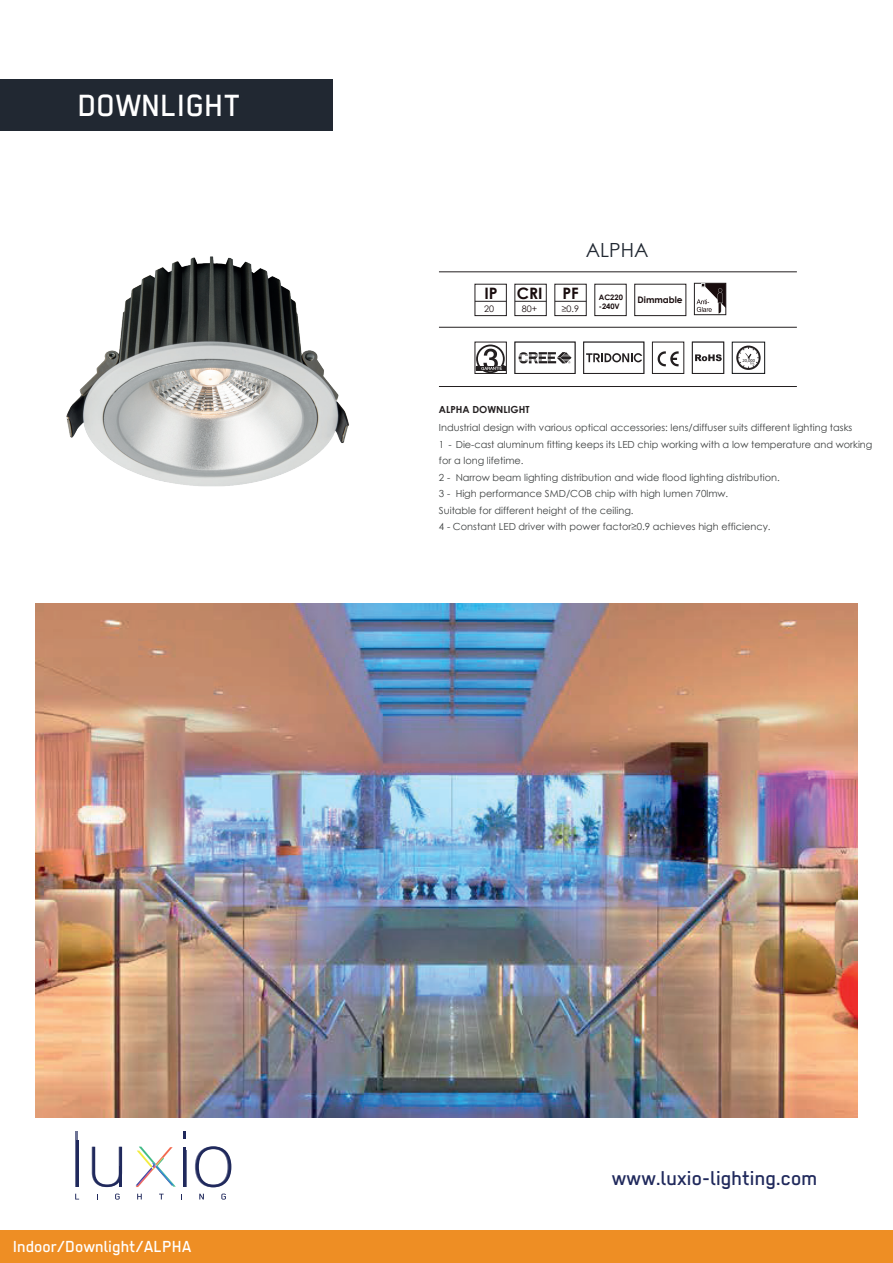
<style>
.page{position:relative;width:893px;height:1263px;background:#fff}
.page>*{position:absolute;margin:0;border:0;box-sizing:border-box;transform-origin:0 0}
.t1{font:500 34.5px "Regular";color:#fff}
.t2{font:500 22.5px "Regular";color:#20295c}
.t3{font:19.5px "Century Gothic";color:#212832}
.t4{font:500 18px "Regular";color:#fff}
.t5{font:700 15.75px "Century Gothic";color:#190d0e}
.t6{font:9.75px/16.5px "Century Gothic";color:#3e4141}
.t7{font:700 9.75px "Century Gothic";color:#231f20}
.t8{font:9px "Century Gothic";color:#190d0e}
.t9{font:700 9px "Century Gothic";color:#190d0e}
.t10{font:700 7.5px "Century Gothic";color:#190d0e}
.t11{font:4.5px "Myriad Pro";color:#231f20}
</style>
<div class="page">
<div style="left:0;top:79px;width:333px;height:51px;background:#212832"></div>
<div style="left:1px;top:1230px;width:892px;height:33px;background:#ee8e24"></div>
<svg style="left:136px;top:1147px;width:40px;height:40px"></svg>
<hr style="left:183px;top:1147px;width:2px;height:40px;background:#20295c">
<hr style="left:76px;top:1140px;width:3px;height:47px;background:#20295c">
<hr style="left:75px;top:1131px;width:3px;height:56px;background:#20295c">
<svg style="left:92px;top:1147px;width:30px;height:40px"></svg>
<hr style="left:120px;top:1167px;width:2px;height:20px;background:#20295c">
<hr style="left:184px;top:1150px;width:2px;height:37px;background:#20295c">
<svg style="left:183px;top:1131px;width:2px;height:8px"></svg>
<svg style="left:195px;top:1146px;width:36px;height:41px"></svg>
<svg style="left:75px;top:1194px;width:4px;height:5px"></svg>
<svg style="left:115px;top:1193px;width:5px;height:6px"></svg>
<svg style="left:137px;top:1194px;width:5px;height:5px"></svg>
<svg style="left:159px;top:1194px;width:5px;height:5px"></svg>
<svg style="left:199px;top:1194px;width:5px;height:5px"></svg>
<svg style="left:221px;top:1193px;width:5px;height:6px"></svg>
<hr style="left:439px;top:386px;width:358px;height:1px;background:#231f20">
<hr style="left:439px;top:327px;width:358px;height:1px;background:#231f20">
<hr style="left:439px;top:271px;width:358px;height:1px;background:#231f20">
<div style="left:732px;top:342px;width:33px;height:32px;border:1px solid #111416"></div>
<svg style="left:736px;top:346px;width:25px;height:24px"></svg>
<div style="left:652px;top:342px;width:32px;height:32px;border:1px solid #231f20"></div>
<svg style="left:658px;top:351px;width:21px;height:15px"></svg>
<div style="left:692px;top:342px;width:32px;height:32px;border:1px solid #231f20"></div>
<svg style="left:695px;top:354px;width:27px;height:7px"></svg>
<div style="left:475px;top:342px;width:32px;height:32px;border:1px solid #231f20"></div>
<svg style="left:476px;top:345px;width:30px;height:28px"></svg>
<div style="left:583px;top:342px;width:61px;height:32px;border:1px solid #231f20"></div>
<svg style="left:586px;top:353px;width:56px;height:9px"></svg>
<div style="left:515px;top:342px;width:60px;height:32px;border:1px solid #231f20"></div>
<svg style="left:519px;top:352px;width:52px;height:11px"></svg>
<div style="left:475px;top:284px;width:32px;height:32px;border:1px solid #231f20"></div>
<hr style="left:475px;top:301px;width:31px;height:1px;background:#231f20">
<hr style="left:515px;top:301px;width:31px;height:1px;background:#231f20">
<hr style="left:555px;top:301px;width:31px;height:1px;background:#231f20">
<div style="left:634px;top:284px;width:52px;height:32px;border:1px solid #231f20"></div>
<img style="left:66px;top:256px;width:283px;height:231px">
<div style="left:694px;top:283px;width:32px;height:32px;border:1px solid #231f20"></div>
<svg style="left:696px;top:283px;width:30px;height:31px"></svg>
<img style="left:35px;top:604px;width:823px;height:514px">
<h1 class="t1" style="left:78px;top:86px;width:164px">DOWNLIGHT</h1>
<h3 class="t3" style="left:586px;top:236px;width:64px">ALPHA</h3>
<h3 class="t5" style="left:484px;top:281px;width:15px">IP</h3>
<h3 class="t5" style="left:517px;top:281px;width:27px">CRI</h3>
<h3 class="t5" style="left:562px;top:281px;width:18px">PF</h3>
<p class="t10" style="left:599px;top:292px;width:25px">AC220</p>
<p class="t8" style="left:484px;top:302px;width:11px">20</p>
<p class="t10" style="left:599px;top:301px;width:22px">-240V</p>
<p class="t8" style="left:562px;top:302px;width:19px">≥0.9</p>
<p class="t8" style="left:522px;top:302px;width:17px">80+</p>
<p class="t9" style="left:638px;top:293px;width:47px">Dimmable</p>
<p class="t11" style="left:742px;top:358px;width:14px">20,000</p>
<p class="t7" style="left:439px;top:402px;width:92px">ALPHA DOWNLIGHT</p>
<p class="t6" style="left:439px;top:419px;width:435px">Industrial design with various optical accessories: lens/diffuser suits different lighting tasks<br>1 - Die-cast aluminum fitting keeps its LED chip working with a low temperature and working for a long lifetime.<br>2 - Narrow beam lighting distribution and wide flood lighting distribution.<br>3 - High performance SMD/COB chip with high lumen 70lmw.<br>Suitable for different height of the ceiling.<br>4 - Constant LED driver with power factor≥0.9 achieves high efficiency.</p>
<h3 class="t4" style="left:13px;top:1236px;width:180px">Indoor/Downlight/ALPHA</h3>
<h2 class="t2" style="left:612px;top:1165px;width:207px">www.luxio-lighting.com</h2>
</div>
